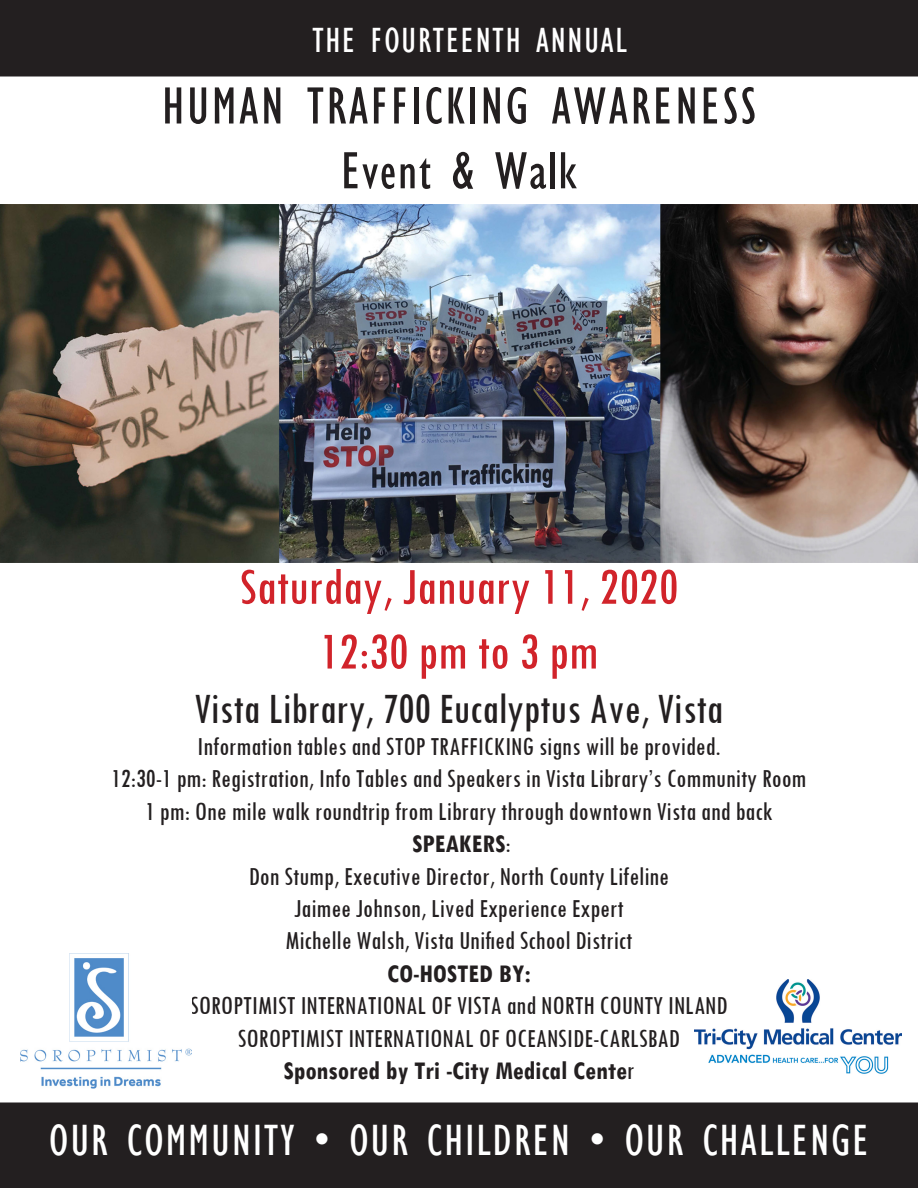
<style>
.page{position:relative;width:918px;height:1188px;background:#fff}
.page>*{position:absolute;margin:0;border:0;box-sizing:border-box;transform-origin:0 0}
.t1{font:condensed 54px/64.8px "Gill Sans";letter-spacing:.05em;color:#231f20;text-align:center}
.t2{font:condensed 54px/64.8px "Tw Cen";color:#d1232a;text-align:center}
.t3{font:condensed 45px "Gill Sans";letter-spacing:.05em;color:#fff}
.t4{font:condensed 45px "Tw Cen";color:#231f20}
.t5{font:condensed 36px "Gill Sans";letter-spacing:.05em;color:#fff}
.t6{font:condensed 27px/32.4px "Tw Cen";color:#231f20;text-align:center}
.t7{font:700 condensed 27px "Tw Cen";color:#231f20}
.s1{font-weight:700}
</style>
<div class="page">
<img style="left:694px;top:980px;width:207px;height:94px">
<div style="left:0;top:0;width:918px;height:76px;background:#231f20"></div>
<img style="left:0;top:204px;width:918px;height:359px">
<div style="left:0;top:1103px;width:918px;height:85px;background:#231f20"></div>
<img style="left:21px;top:953px;width:171px;height:136px">
<h3 class="t5" style="left:312px;top:19px;width:316px">THE FOURTEENTH ANNUAL</h3>
<h1 class="t1" style="left:162px;top:74px;width:596px">HUMAN TRAFFICKING AWARENESS<br>Event &amp; Walk</h1>
<h1 class="t2" style="left:239px;top:553px;width:440px">Saturday, January 11, 2020<br>12:30 pm to 3 pm</h1>
<h2 class="t4" style="left:194px;top:681px;width:530px">Vista Library, 700 Eucalyptus Ave, Vista</h2>
<p class="t6" style="left:111px;top:730px;width:697px">Information tables and STOP TRAFFICKING signs will be provided.<br>12:30-1 pm: Registration, Info Tables and Speakers in Vista Library’s Community Room 1 pm: One mile walk roundtrip from Library through downtown Vista and back <span class="s1">SPEAKERS</span>:<br>Don Stump, Executive Director, North County Lifeline<br>Jaimee Johnson, Lived Experience Expert<br>Michelle Walsh, Vista Unified School District</p>
<p class="t7" style="left:387px;top:957px;width:145px">CO-HOSTED BY:</p>
<p class="t6" style="left:190px;top:989px;width:539px">SOROPTIMIST INTERNATIONAL OF VISTA and NORTH COUNTY INLAND<br>SOROPTIMIST INTERNATIONAL OF OCEANSIDE-CARLSBAD<br><span class="s1">Sponsored by Tri -City Medical Cente</span>r</p>
<h2 class="t3" style="left:49px;top:1113px;width:821px">OUR COMMUNITY • OUR CHILDREN • OUR CHALLENGE</h2>
</div>
